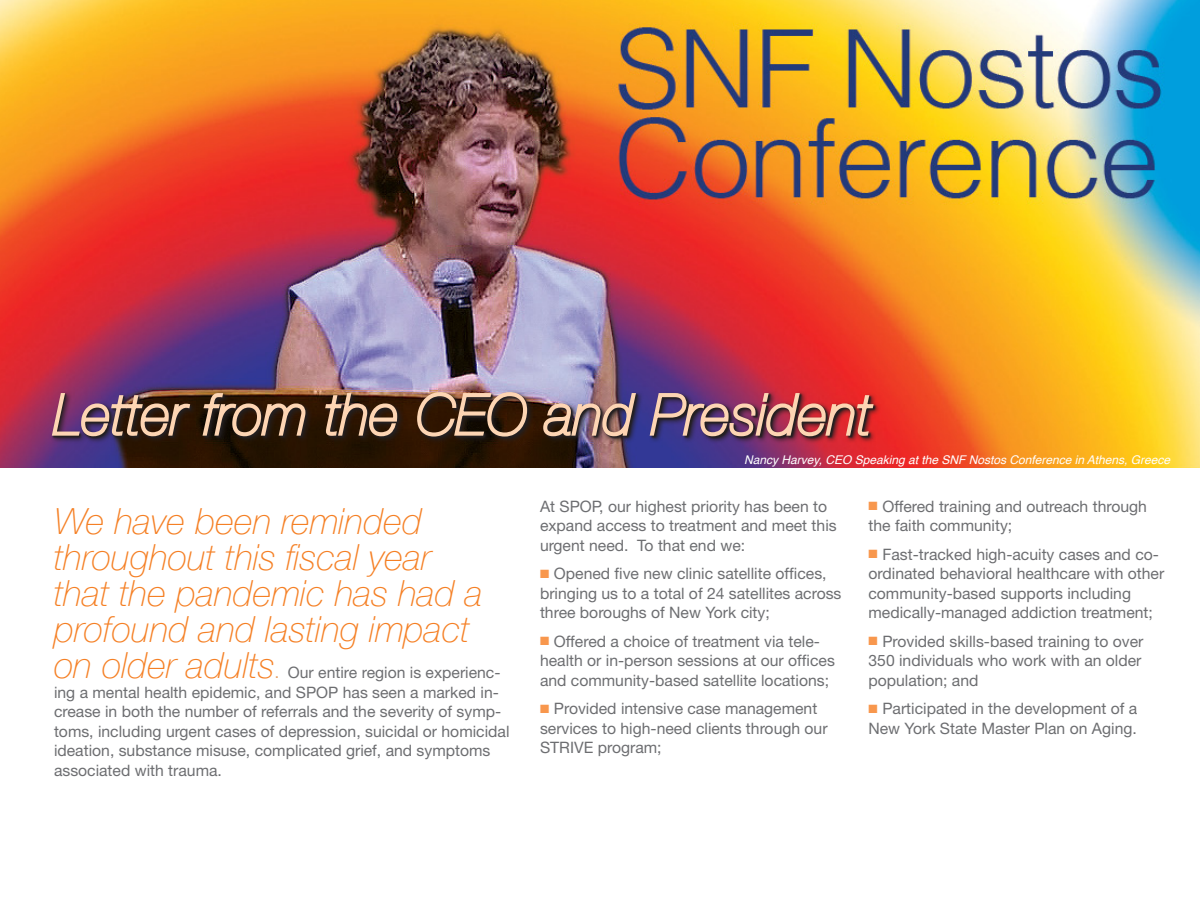
<style>
.page{position:relative;width:1200px;height:900px;background:#fff}
.page>*{position:absolute;margin:0;border:0;box-sizing:border-box;transform-origin:0 0}
.t1{font:italic 100 36px/36px "Helvetica Neue";color:#f58025}
.t2{font:15.75px/19.5px "Helvetica Neue";color:#6d6e71}
.t3{font:italic 12px "Helvetica";color:#fff}
.s1{color:#e49f66}
.s2{color:#f8974d}
</style>
<div class="page">
<img style="left:0;top:0;width:1200px;height:468px">
<img style="left:50px;top:390px;width:831px;height:55px">
<svg style="left:52px;top:392px;width:824px;height:47px"></svg>
<img style="left:50px;top:392px;width:142px;height:46px">
<svg style="left:201px;top:391px;width:106px;height:47px"></svg>
<svg style="left:323px;top:391px;width:76px;height:47px"></svg>
<img style="left:415px;top:390px;width:114px;height:49px">
<img style="left:541px;top:392px;width:97px;height:46px">
<img style="left:648px;top:391px;width:227px;height:47px">
<h1 class="t1" style="left:54px;top:502px;width:430px">We have been reminded throughout this fiscal year that the pandemic has had a profound and lasting impact on older adults</h1>
<p class="t2" style="left:54px;top:663px;width:457px;text-indent:221px"><span class="s1">.</span> Our entire region is experienc&shy;ing a mental health epidemic, and SPOP has seen a marked in&shy;crease in both the number of referrals and the severity of symp&shy;toms, including urgent cases of depression, suicidal or homicidal ideation, substance misuse, complicated grief, and symptoms associated with trauma.</p>
<p class="t3" style="left:744px;top:450px;width:427px">Nancy Harvey, CEO Speaking at the SNF Nostos Conference in Athens, Greece</p>
<p class="t2" style="left:540px;top:496px;width:298px">At SPOP, our highest priority has been to expand access to treatment and meet this urgent need. To that end we:</p>
<p class="t2" style="left:540px;top:564px;width:303px"><span class="s2">■</span> Opened five new clinic satellite offices, bringing us to a total of 24 satellites across three boroughs of New York city;</p>
<p class="t2" style="left:540px;top:631px;width:296px"><span class="s2">■</span> Offered a choice of treatment via tele&shy;health or in-person sessions at our offices and community-based satellite locations;</p>
<p class="t2" style="left:540px;top:699px;width:289px"><span class="s2">■</span> Provided intensive case management services to high-need clients through our<br>STRIVE program;</p>
<p class="t2" style="left:868px;top:496px;width:280px"><span class="s2">■</span> Offered training and outreach through the faith community;</p>
<p class="t2" style="left:868px;top:544px;width:297px"><span class="s2">■</span> Fast-tracked high-acuity cases and co&shy;ordinated behavioral healthcare with other community-based supports including medically-managed addiction treatment;</p>
<p class="t2" style="left:868px;top:631px;width:276px"><span class="s2">■</span> Provided skills-based training to over<br>350 individuals who work with an older population; and</p>
<p class="t2" style="left:868px;top:699px;width:270px"><span class="s2">■</span> Participated in the development of a<br>New York State Master Plan on Aging.</p>
</div>
